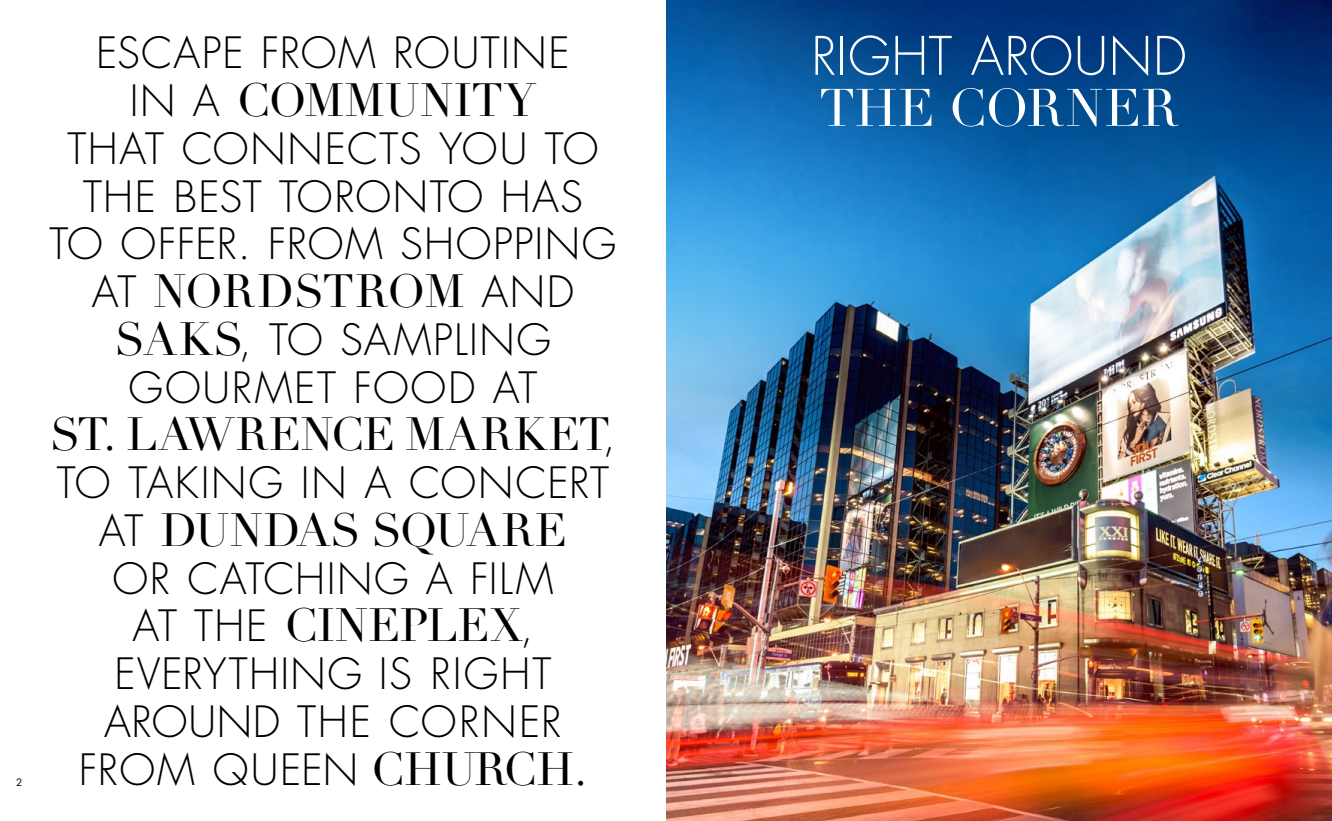
<style>
.page{position:relative;width:1332px;height:821px;background:#fff}
.page>*{position:absolute;margin:0;border:0;box-sizing:border-box;transform-origin:0 0}
.t1{font:51.8px "Didot";letter-spacing:.005em;color:#fff}
.t2{font:300 51.6px "Futura";letter-spacing:.015em;color:#fff}
.t3{font:45.5px "Didot";letter-spacing:-.005em;color:#000}
.t4{font:45.5px "Didot";letter-spacing:-.025em;color:#000}
.t5{font:45.5px "Didot";letter-spacing:.015em;color:#000}
.t6{font:300 42px/47.8px "Futura";letter-spacing:.035em;color:#000;text-align:center}
.t7{font:10px "Futura";color:#000}
.s1{font-family:"Futura";font-weight:300;font-size:42px}
.s2{font-family:"Didot";font-weight:400;font-size:45.5px}
</style>
<div class="page">
<img style="left:666px;top:0;width:666px;height:821px">
<p class="t7" style="left:16px;top:775px;width:8px">2</p>
<p class="t6" style="left:96px;top:30px;width:475px">ESCAPE FROM ROUTINE</p>
<p class="t5" style="left:130px;top:73px;width:408px"><span class="s1">IN A</span> COMMUNITY</p>
<p class="t6" style="left:49px;top:125px;width:569px">THAT CONNECTS YOU TO<br>THE BEST TORONTO HAS<br>TO OFFER. FROM SHOPPING</p>
<p class="t3" style="left:92px;top:264px;width:484px"><span class="s1">AT</span> NORDSTROM <span class="s1">AND</span></p>
<p class="t6" style="left:115px;top:316px;width:438px"><span class="s2">SAKS</span>, TO SAMPLING<br>GOURMET FOOD AT</p>
<p class="t3" style="left:50px;top:407px;width:567px">ST. LAWRENCE MARKET<span class="s1">,</span></p>
<p class="t6" style="left:57px;top:459px;width:554px">TO TAKING IN A CONCERT</p>
<p class="t4" style="left:99px;top:503px;width:470px"><span class="s1">AT</span> DUNDAS SQUARE</p>
<p class="t6" style="left:112px;top:555px;width:443px">OR CATCHING A FILM</p>
<p class="t3" style="left:132px;top:598px;width:403px"><span class="s1">AT THE</span> CINEPLEX<span class="s1">,</span></p>
<p class="t6" style="left:79px;top:650px;width:510px">EVERYTHING IS RIGHT<br>AROUND THE CORNER<br>FROM QUEEN <span class="s2">CHURCH.</span></p>
<p class="t2" style="left:811px;top:23px;width:377px">RIGHT AROUND</p>
<p class="t1" style="left:819px;top:77px;width:361px">THE CORNER</p>
</div>
